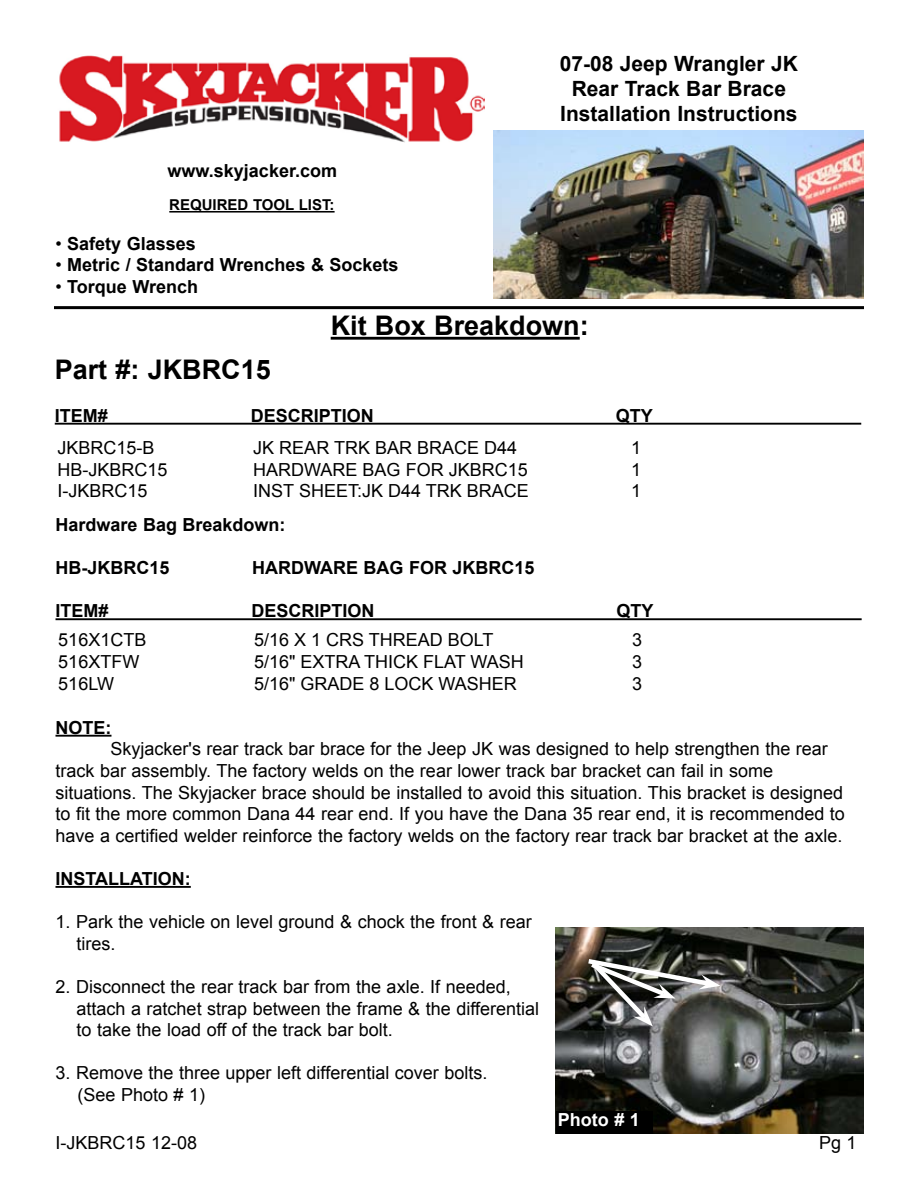
<style>
.page{position:relative;width:918px;height:1188px;background:#fff}
.page>*{position:absolute;margin:0;border:0;box-sizing:border-box;transform-origin:0 0}
.t1{font:700 27px "Arial";color:#000}
.t2{font:700 21px/25.2px "Arial";color:#000;text-align:center}
.t3{font:18px/21.6px "Arial";color:#000}
.t4{font:700 18px "Arial";color:#000}
.t5{font:700 18px "Arial";color:#fff}
.t6{font:700 15px "Arial";color:#000}
.s1{font-weight:400}
</style>
<div class="page">
<hr style="left:56px;top:735px;width:55px;height:2px;background:#000">
<hr style="left:56px;top:886px;width:135px;height:2px;background:#000">
<img style="left:59px;top:55px;width:425px;height:88px">
<hr style="left:169px;top:211px;width:166px;height:2px;background:#000">
<hr style="left:54px;top:306px;width:810px;height:3px;background:#000">
<hr style="left:331px;top:337px;width:249px;height:3px;background:#000">
<hr style="left:55px;top:423px;width:806px;height:2px;background:#000">
<hr style="left:56px;top:618px;width:806px;height:2px;background:#000">
<img style="left:555px;top:928px;width:309px;height:206px">
<svg style="left:583px;top:956px;width:137px;height:71px;background:#656663"></svg>
<div style="left:556px;top:1111px;width:96px;height:23px;background:#000"></div>
<img style="left:494px;top:130px;width:370px;height:168px">
<p class="t4" style="left:168px;top:159px;width:171px">www.skyjacker.com</p>
<p class="t6" style="left:169px;top:195px;width:105px">Require d Tool</p>
<p class="t6" style="left:299px;top:195px;width:37px">List:</p>
<p class="t4" style="left:56px;top:232px;width:142px"><span class="s1">•</span> Safety Glasses</p>
<p class="t4" style="left:56px;top:253px;width:345px"><span class="s1">•</span> Metric / Standard Wrenches &amp; Sockets</p>
<p class="t4" style="left:56px;top:275px;width:144px"><span class="s1">•</span> Torque Wrench</p>
<p class="t2" style="left:560px;top:52px;width:240px">07-08 Jeep Wrangler JK<br>Rear Track Bar Brace<br>Installation Instructions</p>
<h1 class="t1" style="left:331px;top:308px;width:260px">Kit Box Breakdown:</h1>
<h1 class="t1" style="left:55px;top:351px;width:218px">Part #: JKBRC15</h1>
<p class="t4" style="left:55px;top:404px;width:55px">ITEM#</p>
<p class="t4" style="left:251px;top:404px;width:125px">DESCRIPTION</p>
<p class="t4" style="left:616px;top:404px;width:39px">QTY</p>
<p class="t3" style="left:58px;top:437px;width:99px">JKBRC15-B</p>
<p class="t3" style="left:253px;top:437px;width:265px">JK REAR TRK BAR BRACE D44</p>
<p class="t3" style="left:631px;top:437px;width:12px">1</p>
<p class="t3" style="left:58px;top:459px;width:112px">HB-JKBRC15</p>
<p class="t3" style="left:253px;top:459px;width:276px">HARDWARE BAG FOR JKBRC15</p>
<p class="t3" style="left:631px;top:459px;width:12px">1</p>
<p class="t3" style="left:58px;top:480px;width:92px">I-JKBRC15</p>
<p class="t3" style="left:253px;top:480px;width:277px">INST SHEET:JK D44 TRK BRACE</p>
<p class="t3" style="left:631px;top:480px;width:12px">1</p>
<p class="t4" style="left:56px;top:513px;width:232px">Hardware Bag Breakdown:</p>
<p class="t4" style="left:56px;top:556px;width:115px">HB-JKBRC15</p>
<p class="t4" style="left:252px;top:556px;width:284px">HARDWARE BAG FOR JKBRC15</p>
<p class="t4" style="left:56px;top:599px;width:55px">ITEM#</p>
<p class="t4" style="left:252px;top:599px;width:125px">DESCRIPTION</p>
<p class="t4" style="left:617px;top:599px;width:39px">QTY</p>
<p class="t3" style="left:58px;top:629px;width:90px">516X1CTB</p>
<p class="t3" style="left:254px;top:629px;width:241px">5/16 X 1 CRS THREAD BOLT</p>
<p class="t3" style="left:632px;top:629px;width:12px">3</p>
<p class="t3" style="left:58px;top:651px;width:83px">516XTFW</p>
<p class="t3" style="left:254px;top:651px;width:271px">5/16" EXTRA THICK FLAT WASH</p>
<p class="t3" style="left:632px;top:651px;width:12px">3</p>
<p class="t3" style="left:58px;top:673px;width:57px">516LW</p>
<p class="t3" style="left:254px;top:673px;width:264px">5/16" GRADE 8 LOCK WASHER</p>
<p class="t3" style="left:632px;top:673px;width:12px">3</p>
<p class="t4" style="left:56px;top:716px;width:57px">NOTE:</p>
<p class="t3" style="left:56px;top:738px;width:791px;text-indent:55px">Skyjacker's rear track bar brace for the Jeep JK was designed to help strengthen the rear track bar assembly. The factory welds on the rear lower track bar bracket can fail in some situations. The Skyjacker brace should be installed to avoid this situation. This bracket is designed to fit the more common Dana 44 rear end. If you have the Dana 35 rear end, it is recommended to have a certified welder reinforce the factory welds on the factory rear track bar bracket at the axle.</p>
<p class="t4" style="left:56px;top:867px;width:137px">INSTALLATION:</p>
<p class="t3" style="left:77px;top:911px;width:457px;text-indent:-21px">1. Park the vehicle on level ground &amp; chock the front &amp; rear tires.</p>
<p class="t3" style="left:77px;top:976px;width:464px;text-indent:-21px">2. Disconnect the rear track bar from the axle. If needed, attach a ratchet strap between the frame &amp; the differential to take the load off of the track bar bolt.</p>
<p class="t3" style="left:78px;top:1062px;width:411px;text-indent:-22px">3. Remove the three upper left differential cover bolts. (See Photo # 1)</p>
<p class="t3" style="left:56px;top:1132px;width:143px">I-JKBRC15 12-08</p>
<p class="t5" style="left:558px;top:1108px;width:84px">Photo # 1</p>
<p class="t3" style="left:819px;top:1132px;width:39px">Pg 1</p>
</div>
